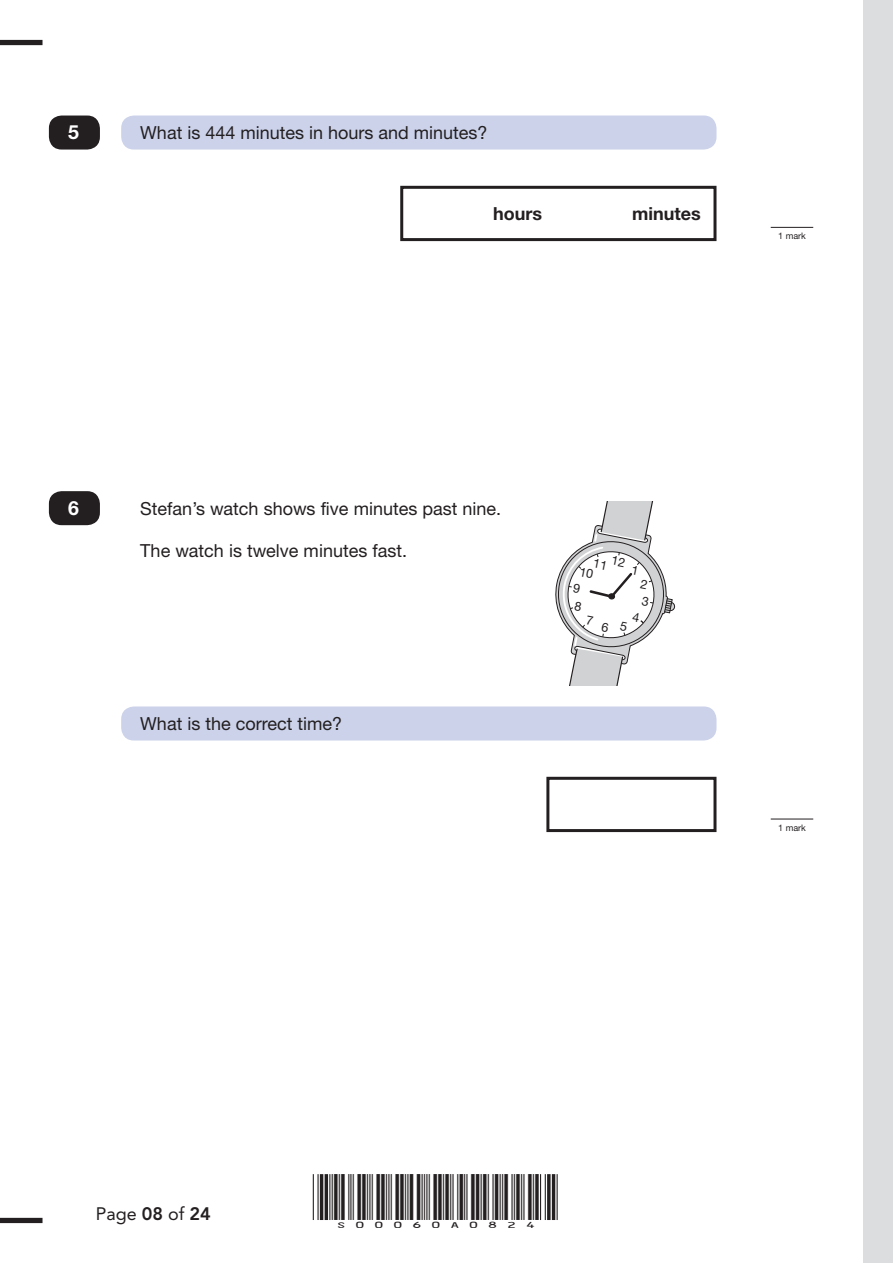
<style>
.page{position:relative;width:893px;height:1263px;background:#fff}
.page>*{position:absolute;margin:0;border:0;box-sizing:border-box;transform-origin:0 0}
.t1{font:700 19.5px "Helvetica Neue LT Std";color:#fff}
.t2{font:18px "Helvetica Neue LT Std";color:#231f20}
.t3{font:700 18px "Helvetica Neue LT Std";color:#231f20}
.t4{font:18px "Avenir LT Std";color:#231f20}
.t5{font:15px "ID Automation HC39 M";color:#231f20;scale:1.3 1}
.t6{font:9px "Helvetica Neue LT Std";color:#231f20}
.s1{font-weight:800}
</style>
<div class="page">
<div style="left:863px;top:0;width:30px;height:1263px;background:#dcdddf"></div>
<div style="left:665px;top:601px;width:10px;height:10px;border:1px solid #231f20;border-radius:4px"></div>
<div style="left:121px;top:706px;width:595px;height:34px;background:#cbd2ea;border-radius:13px"></div>
<div style="left:546px;top:777px;width:170px;height:55px;border:3px solid #231f20"></div>
<div style="left:49px;top:491px;width:51px;height:34px;background:#231f20;border-radius:13px"></div>
<hr style="left:771px;top:819px;width:42px;height:1px;background:#231f20">
<div style="left:121px;top:116px;width:595px;height:34px;background:#cbd2ea;border-radius:13px"></div>
<div style="left:400px;top:186px;width:316px;height:55px;border:3px solid #231f20"></div>
<div style="left:49px;top:116px;width:51px;height:34px;background:#231f20;border-radius:13px"></div>
<hr style="left:771px;top:227px;width:42px;height:1px;background:#231f20">
<hr style="left:329px;top:1174px;width:1px;height:46px;background:#231f20">
<hr style="left:317px;top:1174px;width:2px;height:46px;background:#231f20">
<hr style="left:313px;top:1174px;width:1px;height:46px;background:#231f20">
<hr style="left:325px;top:1174px;width:3px;height:46px;background:#231f20">
<hr style="left:320px;top:1174px;width:3px;height:46px;background:#231f20">
<hr style="left:557px;top:1174px;width:1px;height:46px;background:#231f20">
<hr style="left:545px;top:1174px;width:1px;height:46px;background:#231f20">
<hr style="left:540px;top:1174px;width:1px;height:46px;background:#231f20">
<hr style="left:552px;top:1174px;width:3px;height:46px;background:#231f20">
<svg style="left:547px;top:1174px;width:4px;height:46px"></svg>
<div style="left:0;top:40px;width:43px;height:5px;background:#231f20"></div>
<div style="left:0;top:1218px;width:43px;height:5px;background:#231f20"></div>
<svg style="left:555px;top:502px;width:118px;height:183px"></svg>
<p class="t1" style="left:68px;top:120px;width:12px">5</p>
<p class="t2" style="left:140px;top:122px;width:349px">What is 444 minutes in hours and minutes?</p>
<p class="t3" style="left:493px;top:202px;width:51px">hours</p>
<p class="t3" style="left:632px;top:202px;width:70px">minutes</p>
<p class="t6" style="left:778px;top:231px;width:29px">1 mark</p>
<p class="t1" style="left:68px;top:496px;width:12px">6</p>
<p class="t2" style="left:140px;top:497px;width:362px">Stefan’s watch shows five minutes past nine.</p>
<p class="t2" style="left:140px;top:539px;width:268px">The watch is twelve minutes fast.</p>
<p class="t2" style="left:140px;top:713px;width:203px">What is the correct time?</p>
<p class="t6" style="left:778px;top:822px;width:29px">1 mark</p>
<p class="t4" style="left:96px;top:1204px;width:117px">Page <span class="s1">08</span> of <span class="s1">24</span></p>
<p class="t5" style="left:332px;top:1206px;width:162px">S00060A0824</p>
</div>
